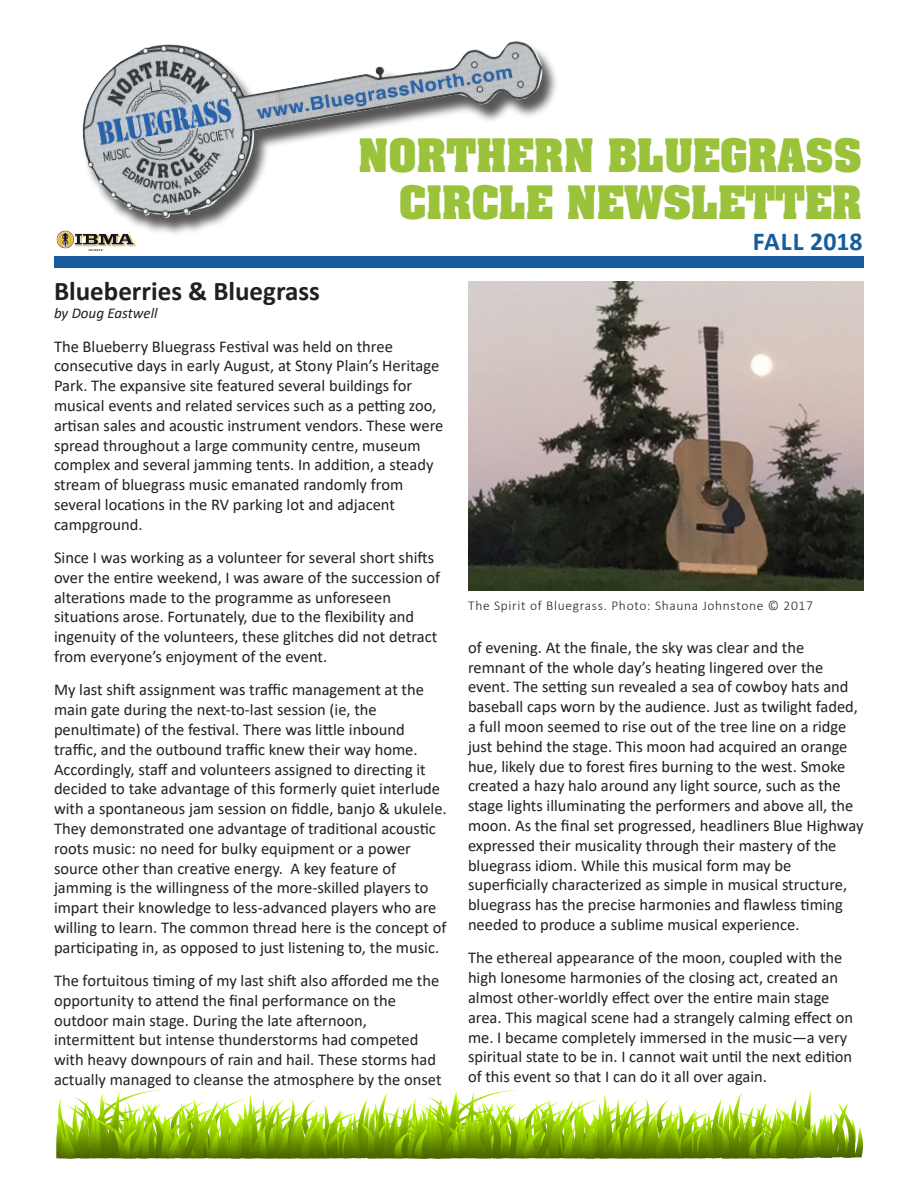
<style>
.page{position:relative;width:918px;height:1188px;background:#fff}
.page>*{position:absolute;margin:0;border:0;box-sizing:border-box;transform-origin:0 0}
.Page_Header{font:700 39.15px/47px "Aardvark";color:#9ac23b;text-align:right}
.Article_Header{font:700 27px "Calibri";color:#231f20}
.Edition{font:700 25.8px "Calibri";color:#175d9e}
.Body_text{font:16.5px/19.8px "Calibri";color:#231f20}
.Biline{font:italic 15px "Calibri";color:#231f20}
.t1{font:300 13.5px "Calibri";letter-spacing:.05em;color:#231f20}
.Colum_title{font:700 3px "Calibri";letter-spacing:.15em;color:#231f20}
</style>
<div class="page">
<svg style="left:56px;top:1090px;width:807px;height:69px"></svg>
<div style="left:54px;top:256px;width:810px;height:12px;background:#175d9e"></div>
<div style="left:82px;top:43px;width:477px;height:194px;background:#231f20;opacity:.75"></div>
<img style="left:83px;top:41px;width:461px;height:177px">
<img style="left:56px;top:231px;width:82px;height:18px">
<img style="left:468px;top:282px;width:396px;height:309px">
<p class="Colum_title" style="left:89px;top:248px;width:15px">MEMBER</p>
<p class="Page_Header" style="left:358px;top:131px;width:505px">NORTHERN BLUEGRASS<br>CIRCLE NEWSLETTER</p>
<p class="Edition" style="left:753px;top:223px;width:111px">FALL 2018</p>
<p class="Article_Header" style="left:54px;top:272px;width:267px">Blueberries &amp; Bluegrass</p>
<p class="Biline" style="left:54px;top:303px;width:105px">by Doug Eastwell</p>
<p class="Body_text" style="left:54px;top:336px;width:391px">The Blueberry Bluegrass Festival was held on three consecutive days in early August, at Stony Plain’s Heritage Park. The expansive site featured several buildings for musical events and related services such as a petting zoo, artisan sales and acoustic instrument vendors. These were spread throughout a large community centre, museum complex and several jamming tents. In addition, a steady stream of bluegrass music emanated randomly from several locations in the RV parking lot and adjacent campground.</p>
<p class="Body_text" style="left:54px;top:547px;width:388px">Since I was working as a volunteer for several short shifts over the entire weekend, I was aware of the succession of alterations made to the programme as unforeseen situations arose. Fortunately, due to the flexibility and ingenuity of the volunteers, these glitches did not detract from everyone’s enjoyment of the event.</p>
<p class="Body_text" style="left:54px;top:680px;width:394px">My last shift assignment was traffic management at the main gate during the next-to-last session (ie, the penultimate) of the festival. There was little inbound traffic, and the outbound traffic knew their way home.<br>Accordingly, staff and volunteers assigned to directing it decided to take advantage of this formerly quiet interlude with a spontaneous jam session on fiddle, banjo &amp; ukulele.<br>They demonstrated one advantage of traditional acoustic roots music: no need for bulky equipment or a power source other than creative energy. A key feature of jamming is the willingness of the more-skilled players to impart their knowledge to less-advanced players who are willing to learn. The common thread here is the concept of participating in, as opposed to just listening to, the music.</p>
<p class="Body_text" style="left:54px;top:970px;width:389px">The fortuitous timing of my last shift also afforded me the opportunity to attend the final performance on the outdoor main stage. During the late afternoon, intermittent but intense thunderstorms had competed with heavy downpours of rain and hail. These storms had actually managed to cleanse the atmosphere by the onset</p>
<p class="t1" style="left:468px;top:597px;width:346px">The Spirit of Bluegrass. Photo: Shauna Johnstone © 2017</p>
<p class="Body_text" style="left:468px;top:637px;width:397px">of evening. At the finale, the sky was clear and the remnant of the whole day’s heating lingered over the event. The setting sun revealed a sea of cowboy hats and baseball caps worn by the audience. Just as twilight faded, a full moon seemed to rise out of the tree line on a ridge just behind the stage. This moon had acquired an orange hue, likely due to forest fires burning to the west. Smoke created a hazy halo around any light source, such as the stage lights illuminating the performers and above all, the moon. As the final set progressed, headliners Blue Highway expressed their musicality through their mastery of the bluegrass idiom. While this musical form may be superficially characterized as simple in musical structure, bluegrass has the precise harmonies and flawless timing needed to produce a sublime musical experience.</p>
<p class="Body_text" style="left:468px;top:948px;width:387px">The ethereal appearance of the moon, coupled with the high lonesome harmonies of the closing act, created an almost other-worldly effect over the entire main stage area. This magical scene had a strangely calming effect on me. I became completely immersed in the music—a very spiritual state to be in. I cannot wait until the next edition of this event so that I can do it all over again.</p>
</div>
